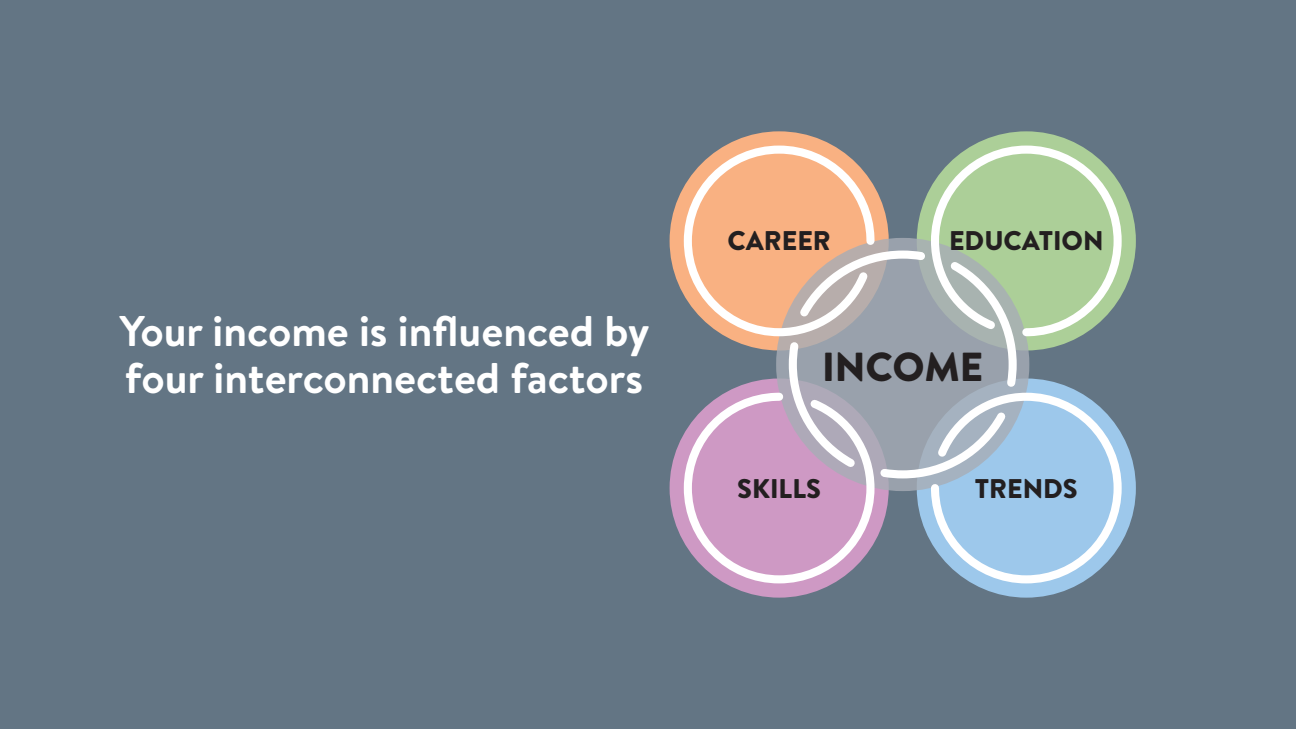
<style>
.page{position:relative;width:1296px;height:729px;background:#637584}
.page>*{position:absolute;margin:0;border:0;box-sizing:border-box;transform-origin:0 0}
.t1{font:700 42.9px/47.7px "Brandon Text";color:#fff}
.t2{font:900 40.5px "Brandon Text";color:#231f20}
.t3{font:900 27px "Brandon Text";color:#231f20}
</style>
<div class="page">
<div style="left:670px;top:131px;width:219px;height:219px;background:#f9b182;border-radius:50%"></div>
<div style="left:917px;top:379px;width:219px;height:219px;background:#9dc8eb;border-radius:50%"></div>
<svg style="left:879px;top:246px;width:48px;height:237px;background:#a0a8b1"></svg>
<svg style="left:927px;top:131px;width:199px;height:456px"></svg>
<svg style="left:680px;top:142px;width:199px;height:456px"></svg>
<p class="t1" style="left:120px;top:306px;width:531px">Your income is influenced by four interconnected factors</p>
<p class="t3" style="left:727px;top:222px;width:105px">CAREER</p>
<p class="t3" style="left:949px;top:222px;width:156px">EDUCATION</p>
<p class="t2" style="left:822px;top:339px;width:163px">INCOME</p>
<p class="t3" style="left:737px;top:469px;width:85px">SKILLS</p>
<p class="t3" style="left:975px;top:469px;width:105px">TRENDS</p>
</div>
